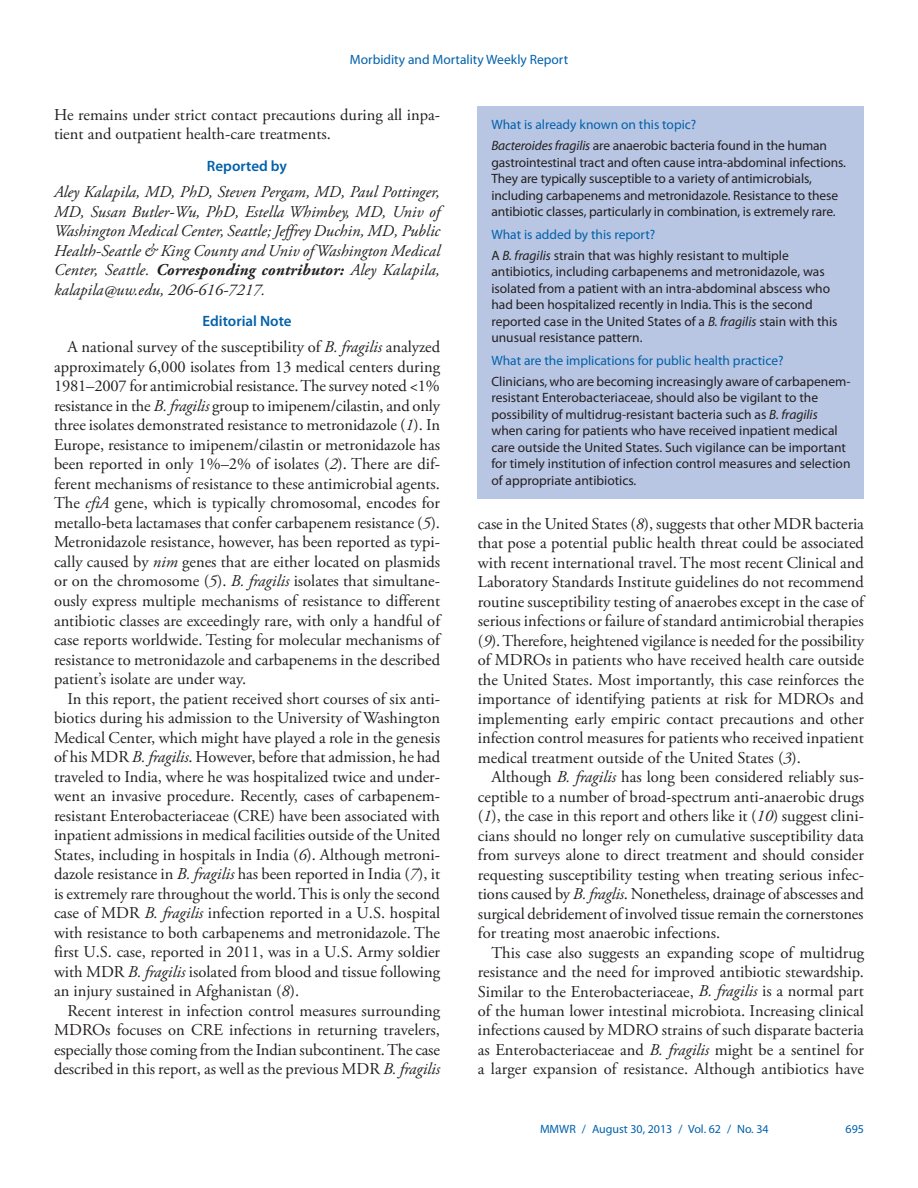
<style>
.page{position:relative;width:918px;height:1188px;background:#fff}
.page>*{position:absolute;margin:0;border:0;box-sizing:border-box;transform-origin:0 0}
.body_copy{font:16.5px/19.5px "Adobe Garamond Pro";color:#231f20;text-align:justify}
.reported_by_text{font:italic 16.5px/19.5px "Adobe Garamond Pro";color:#231f20;text-align:justify}
.headline3{font:600 15px "Myriad Pro";color:#0161ab}
.fb_answer{font:13.5px/16.5px "Myriad Pro";color:#231f20}
.fb_question{font:13.5px "Myriad Pro";color:#0161ab}
.t1{font:12px "Myriad Pro";color:#0161ab}
.s1{font-weight:700}
.s2{font-style:italic}
</style>
<div class="page">
<div style="left:478px;top:106px;width:386px;height:392px;background:#b8c6e3"></div>
<p class="fb_question" style="left:350px;top:51px;width:220px">Morbidity and Mortality Weekly Report</p>
<p class="body_copy" style="left:54px;top:106px;width:388px">He remains under strict contact precautions during all inpa&shy;tient and outpatient health-care treatments.</p>
<p class="headline3" style="left:207px;top:156px;width:82px">Reported by</p>
<p class="reported_by_text" style="left:54px;top:183px;width:388px">Aley Kalapila, MD, PhD, Steven Pergam, MD, Paul Pottinger, MD, Susan Butler-Wu, PhD, Estella Whimbey, MD, Univ of Washington Medical Center, Seattle; Jeffrey Duchin, MD, Public Health-Seattle &amp; King County and Univ of Washington Medical Center, Seattle. <span class="s1">Corresponding contributor:</span> Aley Kalapila, kalapila@uw.edu, 206-616-7217.</p>
<p class="headline3" style="left:202px;top:312px;width:91px">Editorial Note</p>
<p class="body_copy" style="left:54px;top:338px;width:388px;text-indent:13px">A national survey of the susceptibility of <span class="s2">B. fragilis</span> analyzed approximately 6,000 isolates from 13 medical centers during 1981–2007 for antimicrobial resistance. The survey noted &lt;1% resistance in the <span class="s2">B. fragilis</span> group to imipenem/cilastin, and only three isolates demonstrated resistance to metronidazole (<span class="s2">1</span>). In Europe, resistance to imipenem/cilastin or metronidazole has been reported in only 1%–2% of isolates (<span class="s2">2</span>). There are dif&shy;ferent mechanisms of resistance to these antimicrobial agents.<br>The <span class="s2">cfiA</span> gene, which is typically chromosomal, encodes for metallo-beta lactamases that confer carbapenem resistance (<span class="s2">5</span>).<br>Metronidazole resistance, however, has been reported as typi&shy;cally caused by <span class="s2">nim</span> genes that are either located on plasmids or on the chromosome (<span class="s2">5</span>). <span class="s2">B. fragilis</span> isolates that simultane&shy;ously express multiple mechanisms of resistance to different antibiotic classes are exceedingly rare, with only a handful of case reports worldwide. Testing for molecular mechanisms of resistance to metronidazole and carbapenems in the described patient’s isolate are under way.</p>
<p class="body_copy" style="left:54px;top:689px;width:388px;text-indent:13px">In this report, the patient received short courses of six anti&shy;biotics during his admission to the University of Washington Medical Center, which might have played a role in the genesis of his MDR <span class="s2">B. fragilis</span>. However, before that admission, he had traveled to India, where he was hospitalized twice and under&shy;went an invasive procedure. Recently, cases of carbapenem&shy;resistant Enterobacteriaceae (CRE) have been associated with inpatient admissions in medical facilities outside of the United States, including in hospitals in India (<span class="s2">6</span>). Although metroni&shy;dazole resistance in <span class="s2">B. fragilis</span> has been reported in India (<span class="s2">7</span>), it is extremely rare throughout the world. This is only the second case of MDR <span class="s2">B. fragilis</span> infection reported in a U.S. hospital with resistance to both carbapenems and metronidazole. The first U.S. case, reported in 2011, was in a U.S. Army soldier with MDR <span class="s2">B. fragilis</span> isolated from blood and tissue following an injury sustained in Afghanistan (<span class="s2">8</span>).</p>
<p class="body_copy" style="left:54px;top:1001px;width:388px;text-indent:13px">Recent interest in infection control measures surrounding MDROs focuses on CRE infections in returning travelers, especially those coming from the Indian subcontinent. The case described in this report, as well as the previous MDR <span class="s2">B. fragilis</span></p>
<p class="fb_question" style="left:491px;top:117px;width:206px">What is already known on this topic?</p>
<p class="fb_answer" style="left:491px;top:137px;width:356px"><span class="s2">Bacteroides fragilis</span> are anaerobic bacteria found in the human gastrointestinal tract and often cause intra-abdominal infections.<br>They are typically susceptible to a variety of antimicrobials, including carbapenems and metronidazole. Resistance to these antibiotic classes, particularly in combination, is extremely rare.</p>
<p class="fb_question" style="left:491px;top:226px;width:165px">What is added by this report?</p>
<p class="fb_answer" style="left:491px;top:247px;width:348px">A <span class="s2">B. fragilis</span> strain that was highly resistant to multiple antibiotics, including carbapenems and metronidazole, was isolated from a patient with an intra-abdominal abscess who had been hospitalized recently in India. This is the second reported case in the United States of a <span class="s2">B. fragilis</span> stain with this unusual resistance pattern.</p>
<p class="fb_question" style="left:491px;top:352px;width:294px">What are the implications for public health practice?</p>
<p class="fb_answer" style="left:491px;top:373px;width:361px">Clinicians, who are becoming increasingly aware of carbapenem&shy;resistant Enterobacteriaceae, should also be vigilant to the possibility of multidrug-resistant bacteria such as <span class="s2">B. fragilis </span>when caring for patients who have received inpatient medical care outside the United States. Such vigilance can be important for timely institution of infection control measures and selection of appropriate antibiotics.</p>
<p class="body_copy" style="left:478px;top:514px;width:388px">case in the United States (<span class="s2">8</span>), suggests that other MDR bacteria that pose a potential public health threat could be associated with recent international travel. The most recent Clinical and Laboratory Standards Institute guidelines do not recommend routine susceptibility testing of anaerobes except in the case of serious infections or failure of standard antimicrobial therapies (<span class="s2">9</span>). Therefore, heightened vigilance is needed for the possibility of MDROs in patients who have received health care outside the United States. Most importantly, this case reinforces the importance of identifying patients at risk for MDROs and implementing early empiric contact precautions and other infection control measures for patients who received inpatient medical treatment outside of the United States (<span class="s2">3</span>).</p>
<p class="body_copy" style="left:478px;top:768px;width:388px;text-indent:13px">Although <span class="s2">B. fragilis</span> has long been considered reliably sus&shy;ceptible to a number of broad-spectrum anti-anaerobic drugs (<span class="s2">1</span>), the case in this report and others like it (<span class="s2">10</span>) suggest clini&shy;cians should no longer rely on cumulative susceptibility data from surveys alone to direct treatment and should consider requesting susceptibility testing when treating serious infec&shy;tions caused by <span class="s2">B. fraglis</span>. Nonetheless, drainage of abscesses and surgical debridement of involved tissue remain the cornerstones for treating most anaerobic infections.</p>
<p class="body_copy" style="left:478px;top:943px;width:388px;text-indent:14px">This case also suggests an expanding scope of multidrug resistance and the need for improved antibiotic stewardship.<br>Similar to the Enterobacteriaceae, <span class="s2">B. fragilis</span> is a normal part of the human lower intestinal microbiota. Increasing clinical infections caused by MDRO strains of such disparate bacteria as Enterobacteriaceae and <span class="s2">B. fragilis</span> might be a sentinel for a larger expansion of resistance. Although antibiotics have</p>
<p class="t1" style="left:540px;top:1121px;width:230px">MMWR / August 30, 2013 / Vol. 62 / No. 34</p>
<p class="t1" style="left:846px;top:1121px;width:20px">695</p>
</div>
